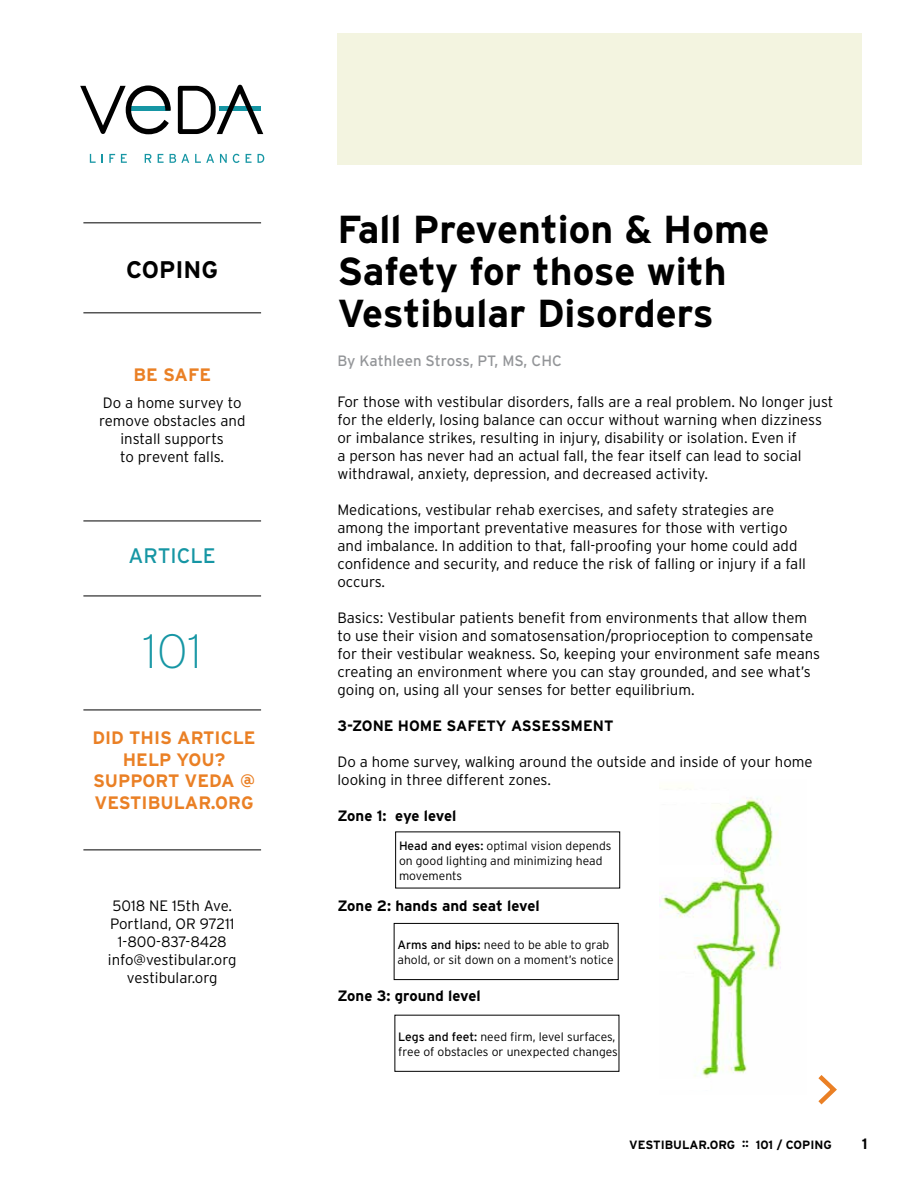
<style>
.page{position:relative;width:918px;height:1188px;background:#fff}
.page>*{position:absolute;margin:0;border:0;box-sizing:border-box;transform-origin:0 0}
.t1{font:200 48px "Interstate";color:#1696a4}
.t2{font:700 39px/42px "Interstate";color:#000}
.t3{font:700 24px "Interstate";color:#000}
.t4{font:21px "Interstate";color:#1696a4}
.t5{font:700 18px/21.6px "Interstate";color:#ea8025;text-align:center}
.t6{font:300 15px/18px "Interstate";color:#000}
.t7{font:700 15px "Interstate";color:#000}
.t8{font:15px "Interstate";color:#939598}
.t9{font:300 12.15px/15px "Interstate";color:#000}
.t10{font:700 12px "Interstate";color:#000}
.s1{font-weight:400}
</style>
<div class="page">
<img style="left:660px;top:797px;width:122px;height:281px">
<div style="left:612px;top:791px;width:116px;height:11px;background:#fff"></div>
<div style="left:607px;top:866px;width:116px;height:10px;background:#fff"></div>
<div style="left:583px;top:960px;width:117px;height:11px;background:#fff"></div>
<svg style="left:178px;top:85px;width:85px;height:49px"></svg>
<svg style="left:80px;top:85px;width:91px;height:49px"></svg>
<svg style="left:90px;top:154px;width:6px;height:9px"></svg>
<svg style="left:109px;top:154px;width:6px;height:9px"></svg>
<svg style="left:121px;top:154px;width:6px;height:9px"></svg>
<svg style="left:145px;top:154px;width:6px;height:9px"></svg>
<svg style="left:158px;top:154px;width:6px;height:9px"></svg>
<svg style="left:170px;top:154px;width:19px;height:9px"></svg>
<svg style="left:195px;top:154px;width:19px;height:9px"></svg>
<svg style="left:220px;top:154px;width:7px;height:9px"></svg>
<svg style="left:233px;top:154px;width:7px;height:9px"></svg>
<svg style="left:246px;top:154px;width:6px;height:9px"></svg>
<svg style="left:258px;top:154px;width:6px;height:9px"></svg>
<div style="left:338px;top:33px;width:524px;height:131px;background:#f3f4e0"></div>
<hr style="left:83px;top:312px;width:178px;height:1px;background:#000">
<hr style="left:83px;top:596px;width:178px;height:1px;background:#000">
<hr style="left:83px;top:710px;width:178px;height:1px;background:#000">
<hr style="left:83px;top:850px;width:178px;height:1px;background:#000">
<hr style="left:83px;top:222px;width:178px;height:1px;background:#000">
<hr style="left:83px;top:521px;width:178px;height:1px;background:#000">
<svg style="left:818px;top:1075px;width:19px;height:30px"></svg>
<div style="left:394px;top:923px;width:225px;height:57px;border:1px solid #000"></div>
<div style="left:394px;top:1015px;width:225px;height:57px;border:1px solid #000"></div>
<h3 class="t3" style="left:126px;top:256px;width:93px">COPING</h3>
<p class="t5" style="left:133px;top:363px;width:79px">BE SAFE</p>
<p class="t6" style="left:99px;top:394px;width:148px;text-align:center">Do a home survey to remove obstacles and install supports<br>to prevent falls.</p>
<h3 class="t4" style="left:129px;top:544px;width:89px">ARTICLE</h3>
<h1 class="t1" style="left:143px;top:625px;width:61px">101</h1>
<p class="t5" style="left:92px;top:727px;width:165px">DID THIS ARTICLE<br>HELP YOU?<br>SUPPORT VEDA @<br>VESTIBULAR.ORG</p>
<p class="t6" style="left:108px;top:897px;width:130px;text-align:center">5018 NE 15th Ave.<br>Portland, OR 97211<br>1-800-837-8428 info@vestibular.org vestibular.org</p>
<h2 class="t2" style="left:338px;top:208px;width:433px">Fall Prevention &amp; Home<br>Safety for those with<br>Vestibular Disorders</h2>
<p class="t8" style="left:338px;top:353px;width:226px">By Kathleen Stross, PT, MS, CHC</p>
<p class="t6" style="left:338px;top:393px;width:498px">For those with vestibular disorders, falls are a real problem. No longer just for the elderly, losing balance can occur without warning when dizziness or imbalance strikes, resulting in injury, disability or isolation. Even if<br>a person has never had an actual fall, the fear itself can lead to social withdrawal, anxiety, depression, and decreased activity.</p>
<p class="t6" style="left:338px;top:501px;width:470px">Medications, vestibular rehab exercises, and safety strategies are among the important preventative measures for those with vertigo and imbalance. In addition to that, fall-proofing your home could add confidence and security, and reduce the risk of falling or injury if a fall occurs.</p>
<p class="t6" style="left:338px;top:609px;width:484px">Basics: Vestibular patients benefit from environments that allow them to use their vision and somatosensation/proprioception to compensate for their vestibular weakness. So, keeping your environment safe means creating an environment where you can stay grounded, and see what’s going on, using all your senses for better equilibrium.</p>
<p class="t7" style="left:338px;top:718px;width:278px">3-ZONE HOME SAFETY ASSESSMENT</p>
<p class="t6" style="left:338px;top:753px;width:477px">Do a home survey, walking around the outside and inside of your home looking in three different zones.</p>
<p class="t7" style="left:338px;top:808px;width:120px">Zone 1: eye level</p>
<p class="t9" style="left:399px;top:838px;width:214px"><span class="s1">Head and eyes:</span> optimal vision depends on good lighting and minimizing head movements</p>
<p class="t7" style="left:338px;top:898px;width:204px">Zone 2: hands and seat level</p>
<p class="t9" style="left:398px;top:937px;width:218px"><span class="s1">Arms and hips:</span> need to be able to grab ahold, or sit down on a moment’s notice</p>
<p class="t7" style="left:338px;top:988px;width:145px">Zone 3: ground level</p>
<p class="t9" style="left:398px;top:1029px;width:221px"><span class="s1">Legs and feet:</span> need firm, level surfaces, free of obstacles or unexpected changes</p>
<p class="t10" style="left:629px;top:1138px;width:204px">VESTIBULAR.ORG :: 101 / COPING</p>
<p class="t7" style="left:862px;top:1135px;width:7px">1</p>
</div>
